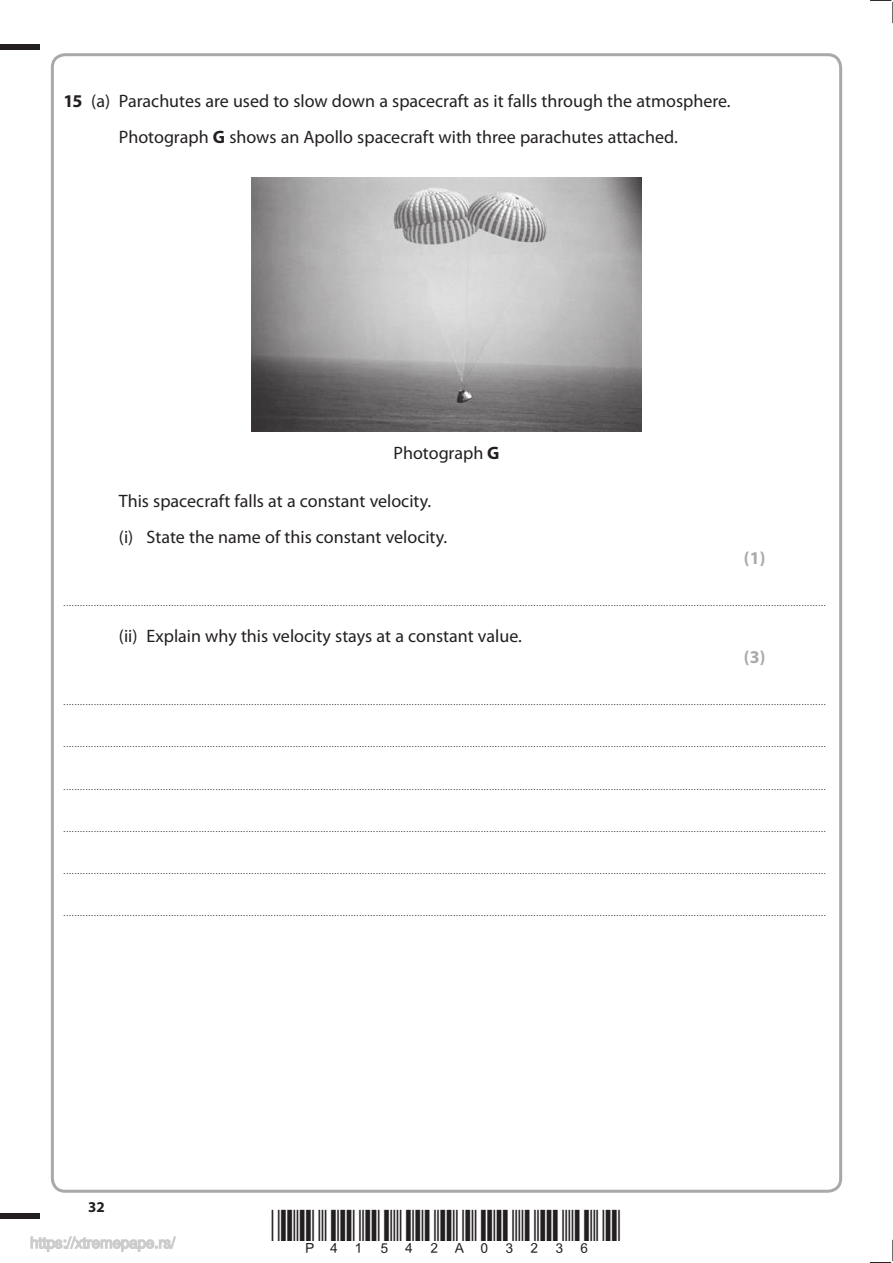
<style>
.page{position:relative;width:893px;height:1263px;background:#fff}
.page>*{position:absolute;margin:0;border:0;box-sizing:border-box;transform-origin:0 0}
.t1{font:18px/36px "Myriad Pro";color:#231f20;text-align:center}
.t2{font:700 18px "Myriad Pro";color:#a7a9ab}
.t3{font:700 15px "Myriad Pro";color:#231f20}
.t4{font:9px "Myriad Pro";color:#231f20}
.s1{font-weight:700}
</style>
<div class="page">
<div style="left:0;top:44px;width:40px;height:5px;background:#231f20"></div>
<div style="left:0;top:1214px;width:40px;height:5px;background:#231f20"></div>
<svg style="left:870px;top:0;width:23px;height:23px"></svg>
<svg style="left:869px;top:1240px;width:24px;height:23px"></svg>
<img style="left:252px;top:177px;width:389px;height:255px">
<svg style="left:30px;top:1236px;width:146px;height:16px"></svg>
<h1 class="t1" style="left:64px;top:85px;width:668px"><span class="s1">15</span> (a) Parachutes are used to slow down a spacecraft as it falls through the atmosphere.<br>Photograph <span class="s1">G</span> shows an Apollo spacecraft with three parachutes attached.</h1>
<h1 class="t1" style="left:393px;top:436px;width:107px">Photograph <span class="s1">G</span></h1>
<h1 class="t1" style="left:119px;top:484px;width:330px;text-align:left">This spacecraft falls at a constant velocity. (i) State the name of this constant velocity.</h1>
<h1 class="t2" style="left:743px;top:551px;width:23px">(1)</h1>
<p class="t4" style="left:64px;top:599px;width:763px">....................................................................................................................................................................................................................................................................................</p>
<h1 class="t1" style="left:119px;top:619px;width:404px">(ii) Explain why this velocity stays at a constant value.</h1>
<h1 class="t2" style="left:744px;top:650px;width:23px">(3)</h1>
<p class="t4" style="left:64px;top:699px;width:763px">....................................................................................................................................................................................................................................................................................</p>
<p class="t4" style="left:64px;top:741px;width:763px">....................................................................................................................................................................................................................................................................................</p>
<p class="t4" style="left:64px;top:783px;width:763px">....................................................................................................................................................................................................................................................................................</p>
<p class="t4" style="left:64px;top:825px;width:763px">....................................................................................................................................................................................................................................................................................</p>
<p class="t4" style="left:64px;top:868px;width:763px">....................................................................................................................................................................................................................................................................................</p>
<p class="t4" style="left:64px;top:910px;width:763px">....................................................................................................................................................................................................................................................................................</p>
<h2 class="t3" style="left:88px;top:1201px;width:18px">32</h2>
</div>
